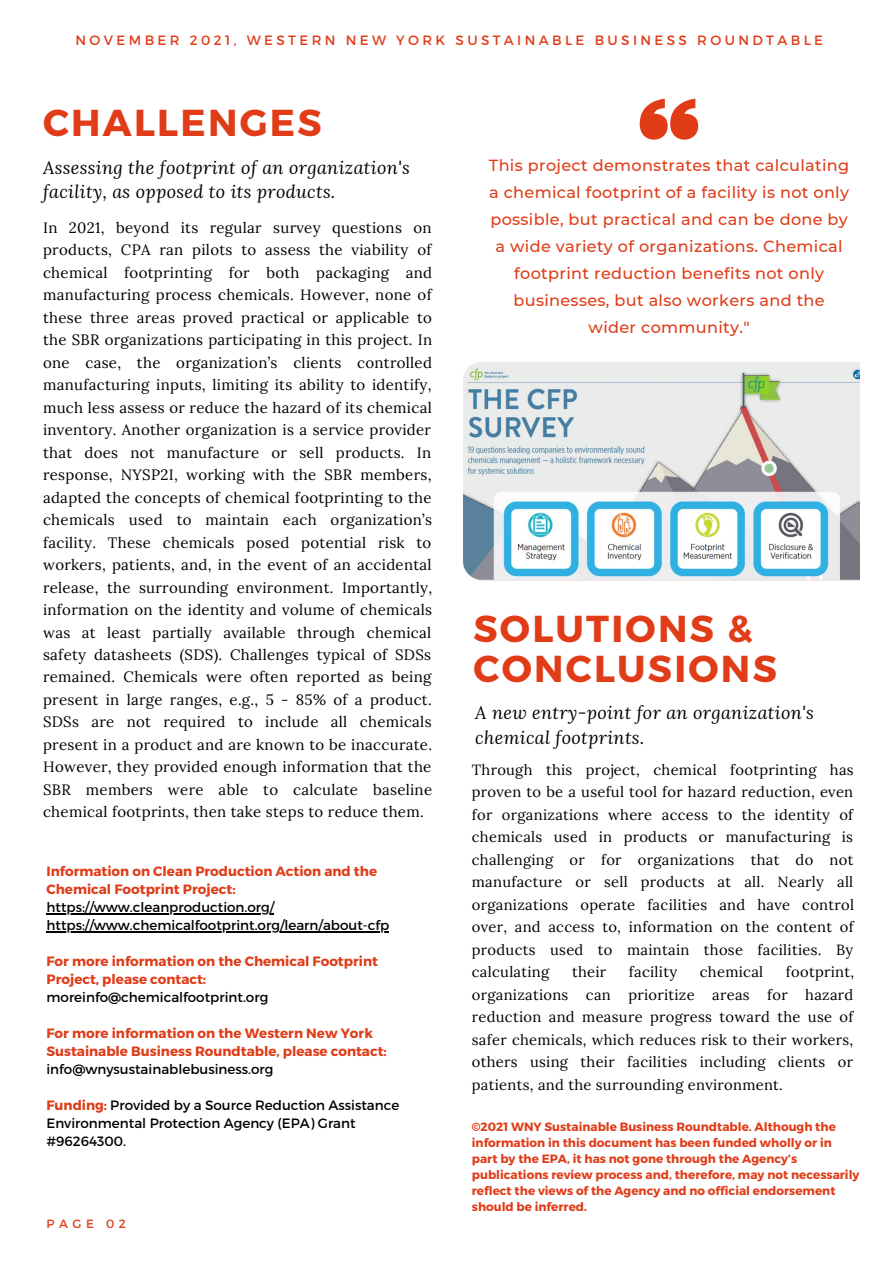
<style>
.page{position:relative;width:893px;height:1264px;background:#fff}
.page>*{position:absolute;margin:0;border:0;box-sizing:border-box;transform-origin:0 0}
.t1{font:700 37.5px/40.5px "Montserrat";letter-spacing:.06em;color:#e03c18}
.t2{font:italic 18px/24.8px "Lora";letter-spacing:.02em;color:#000}
.t3{font:500 16.05px/27px "Montserrat";letter-spacing:.02em;color:#e03c18;text-align:center}
.t4{font:15px/22.5px "Lora";letter-spacing:.02em;color:#000;text-align:justify}
.t5{font:14.7px/22.5px "Lora";letter-spacing:.02em;color:#000;text-align:justify}
.t6{font:13.5px/18px "Montserrat";color:#000}
.t7{font:700 13.5px/18px "Montserrat";color:#e03c18}
.t8{font:13.5px "Montserrat";letter-spacing:.25em;color:#e03c18}
.t9{font:700 12px/16px "Montserrat";color:#e03c18}
.t10{font:12px "Montserrat";letter-spacing:.38em;color:#e03c18}
.s1{font-weight:700;color:#e03c18}
</style>
<div class="page">
<img style="left:463px;top:362px;width:396px;height:218px">
<hr style="left:46px;top:913px;width:228px;height:1px;background:#000">
<hr style="left:46px;top:931px;width:343px;height:1px;background:#000">
<svg style="left:639px;top:99px;width:59px;height:40px"></svg>
<p class="t8" style="left:76px;top:32px;width:749px">NOVEMBER 2021, WESTERN NEW YORK SUSTAINABLE BUSINESS ROUNDTABLE</p>
<h1 class="t1" style="left:43px;top:101px;width:280px">CHALLENGES</h1>
<p class="t2" style="left:43px;top:154px;width:368px">Assessing the footprint of an organization's facility, as opposed to its products.</p>
<p class="t4" style="left:43px;top:216px;width:390px">In 2021, beyond its regular survey questions on products, CPA ran pilots to assess the viability of chemical footprinting for both packaging and manufacturing process chemicals. However, none of these three areas proved practical or applicable to the SBR organizations participating in this project. In one case, the organization’s clients controlled manufacturing inputs, limiting its ability to identify, much less assess or reduce the hazard of its chemical inventory. Another organization is a service provider that does not manufacture or sell products. In response, NYSP2I, working with the SBR members, adapted the concepts of chemical footprinting to the chemicals used to maintain each organization’s facility. These chemicals posed potential risk to workers, patients, and, in the event of an accidental release, the surrounding environment. Importantly, information on the identity and volume of chemicals was at least partially available through chemical safety datasheets (SDS). Challenges typical of SDSs remained. Chemicals were often reported as being present in large ranges, e.g., 5 - 85% of a product.<br>SDSs are not required to include all chemicals present in a product and are known to be inaccurate.<br>However, they provided enough information that the SBR members were able to calculate baseline chemical footprints, then take steps to reduce them.</p>
<p class="t7" style="left:46px;top:861px;width:332px">Information on Clean Production Action and the<br>Chemical Footprint Project:</p>
<p class="t6" style="left:46px;top:897px;width:344px">https://www.cleanproduction.org/ https://www.chemicalfootprint.org/learn/about-cfp</p>
<p class="t7" style="left:46px;top:951px;width:333px">For more information on the Chemical Footprint<br>Project, please contact:</p>
<p class="t6" style="left:46px;top:987px;width:223px">moreinfo@chemicalfootprint.org</p>
<p class="t7" style="left:46px;top:1023px;width:342px">For more information on the Western New York<br>Sustainable Business Roundtable, please contact:</p>
<p class="t6" style="left:46px;top:1059px;width:228px">info@wnysustainablebusiness.org</p>
<p class="t6" style="left:46px;top:1095px;width:354px"><span class="s1">Funding:</span> Provided by a Source Reduction Assistance<br>Environmental Protection Agency (EPA) Grant #96264300.</p>
<p class="t10" style="left:46px;top:1215px;width:81px">PAGE 02</p>
<p class="t3" style="left:489px;top:152px;width:362px">This project demonstrates that calculating a chemical footprint of a facility is not only possible, but practical and can be done by a wide variety of organizations. Chemical footprint reduction benefits not only businesses, but also workers and the wider community."</p>
<h1 class="t1" style="left:473px;top:606px;width:305px">SOLUTIONS &amp;<br>CONCLUSIONS</h1>
<p class="t2" style="left:475px;top:700px;width:340px">A new entry-point for an organization's chemical footprints.</p>
<p class="t5" style="left:472px;top:758px;width:383px">Through this project, chemical footprinting has proven to be a useful tool for hazard reduction, even for organizations where access to the identity of chemicals used in products or manufacturing is challenging or for organizations that do not manufacture or sell products at all. Nearly all organizations operate facilities and have control over, and access to, information on the content of products used to maintain those facilities. By calculating</p>
<p class="t5" style="left:472px;top:960px;width:384px;text-indent:314px">footprint, organizations can prioritize areas for hazard reduction and measure progress toward the use of safer chemicals, which reduces risk to their workers, others using their facilities including clients or patients, and the surrounding environment.</p>
<p class="t5" style="left:572px;top:960px;width:36px">their</p>
<p class="t5" style="left:629px;top:960px;width:50px">facility</p>
<p class="t5" style="left:699px;top:960px;width:65px">chemical</p>
<p class="t9" style="left:472px;top:1118px;width:389px">©2021 WNY Sustainable Business Roundtable. Although the information in this document has been funded wholly or in part by the EPA, it has not gone through the Agency’s publications review process and, therefore, may not necessarily reflect the views of the Agency and no official endorsement should be inferred.</p>
</div>
